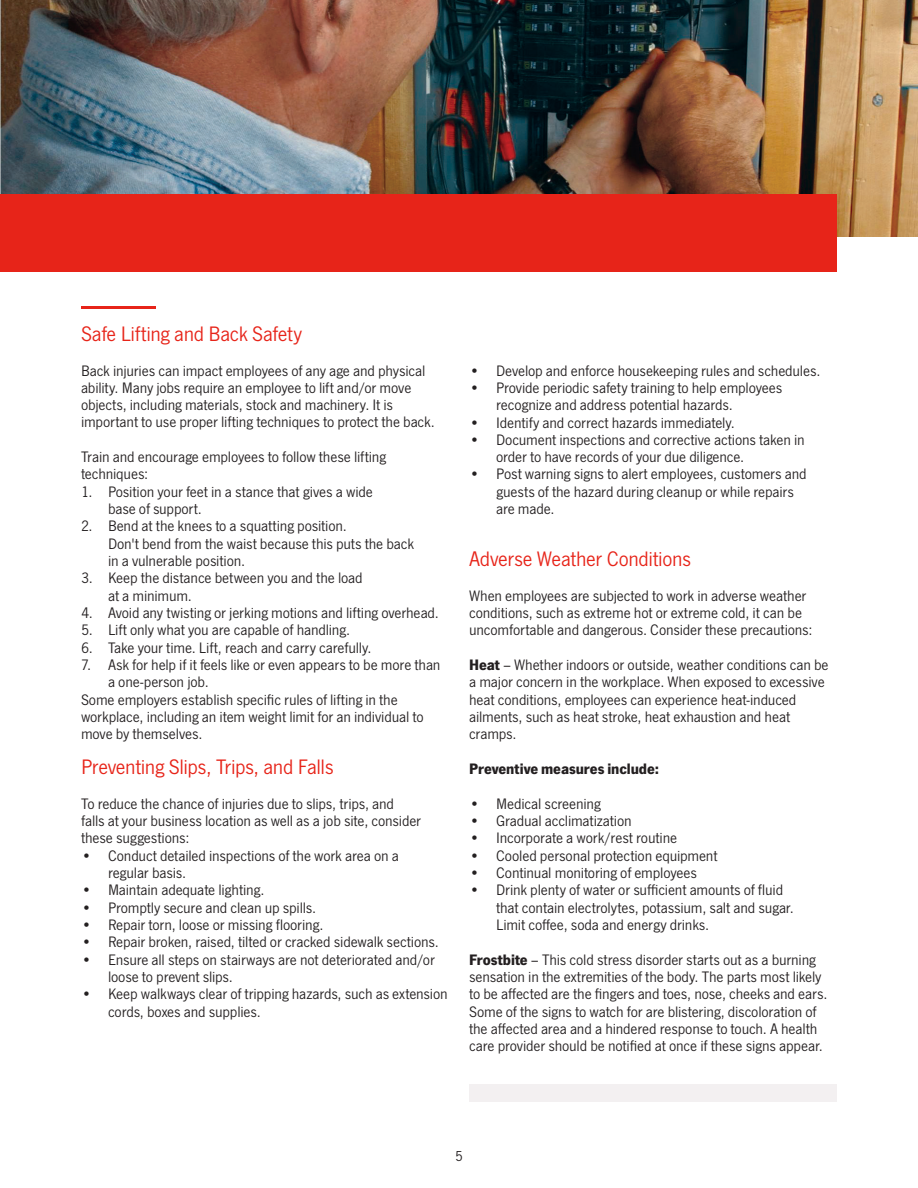
<style>
.page{position:relative;width:918px;height:1188px;background:#fff}
.page>*{position:absolute;margin:0;border:0;box-sizing:border-box;transform-origin:0 0}
.subhead_-_medium_-_r{font:21.75px "SF News Gothic";letter-spacing:-.02em;color:#e72419}
.body{font:15.75px/17.4px "SF News Gothic";letter-spacing:-.01em;color:#231f20}
.subhead_-_small_-_bo{font:700 15.75px "SF News Gothic";letter-spacing:-.005em;color:#231f20}
.t1{font:15px "SF News Gothic";color:#231f20}
.s1{font-weight:700}
</style>
<div class="page">
<img style="left:0;top:0;width:918px;height:237px">
<div style="left:0;top:194px;width:837px;height:78px;background:#e72419"></div>
<hr style="left:81px;top:306px;width:75px;height:2px;background:#e72419">
<div style="left:469px;top:1084px;width:368px;height:18px;background:#f3f0f1"></div>
<p class="subhead_-_medium_-_r" style="left:81px;top:322px;width:223px">Safe Lifting and Back Safety</p>
<p class="body" style="left:81px;top:362px;width:355px">Back injuries can impact employees of any age and physical ability. Many jobs require an employee to lift and/or move objects, including materials, stock and machinery. It is important to use proper lifting techniques to protect the back.</p>
<p class="body" style="left:81px;top:449px;width:307px">Train and encourage employees to follow these lifting techniques:</p>
<p class="body" style="left:108px;top:483px;width:267px;text-indent:-27px">1. Position your feet in a stance that gives a wide base of support.</p>
<p class="body" style="left:108px;top:518px;width:308px;text-indent:-27px">2. Bend at the knees to a squatting position.<br>Don't bend from the waist because this puts the back in a vulnerable position.</p>
<p class="body" style="left:108px;top:570px;width:256px;text-indent:-27px">3. Keep the distance between you and the load at a minimum.</p>
<p class="body" style="left:81px;top:604px;width:359px">4. Avoid any twisting or jerking motions and lifting overhead.</p>
<p class="body" style="left:81px;top:622px;width:271px">5. Lift only what you are capable of handling.</p>
<p class="body" style="left:81px;top:639px;width:292px">6. Take your time. Lift, reach and carry carefully.</p>
<p class="body" style="left:108px;top:656px;width:334px;text-indent:-27px">7. Ask for help if it feels like or even appears to be more than a one-person job.</p>
<p class="body" style="left:81px;top:691px;width:344px">Some employers establish specific rules of lifting in the workplace, including an item weight limit for an individual to move by themselves.</p>
<p class="subhead_-_medium_-_r" style="left:81px;top:755px;width:254px">Preventing Slips, Trips, and Falls</p>
<p class="body" style="left:81px;top:795px;width:342px">To reduce the chance of injuries due to slips, trips, and falls at your business location as well as a job site, consider these suggestions:</p>
<p class="body" style="left:108px;top:847px;width:293px;text-indent:-27px">• Conduct detailed inspections of the work area on a regular basis.</p>
<p class="body" style="left:81px;top:882px;width:185px">• Maintain adequate lighting.</p>
<p class="body" style="left:81px;top:899px;width:237px">• Promptly secure and clean up spills.</p>
<p class="body" style="left:81px;top:916px;width:244px">• Repair torn, loose or missing flooring.</p>
<p class="body" style="left:81px;top:934px;width:359px">• Repair broken, raised, tilted or cracked sidewalk sections.</p>
<p class="body" style="left:108px;top:951px;width:328px;text-indent:-27px">• Ensure all steps on stairways are not deteriorated and/or loose to prevent slips.</p>
<p class="body" style="left:108px;top:986px;width:341px;text-indent:-27px">• Keep walkways clear of tripping hazards, such as extension cords, boxes and supplies.</p>
<p class="body" style="left:469px;top:362px;width:353px">• Develop and enforce housekeeping rules and schedules.</p>
<p class="body" style="left:496px;top:379px;width:288px;text-indent:-27px">• Provide periodic safety training to help employees recognize and address potential hazards.</p>
<p class="body" style="left:469px;top:414px;width:267px">• Identify and correct hazards immediately.</p>
<p class="body" style="left:496px;top:431px;width:310px;text-indent:-27px">• Document inspections and corrective actions taken in order to have records of your due diligence.</p>
<p class="body" style="left:496px;top:466px;width:312px;text-indent:-27px">• Post warning signs to alert employees, customers and guests of the hazard during cleanup or while repairs are made.</p>
<p class="subhead_-_medium_-_r" style="left:469px;top:547px;width:223px">Adverse Weather Conditions</p>
<p class="body" style="left:469px;top:587px;width:345px">When employees are subjected to work in adverse weather conditions, such as extreme hot or extreme cold, it can be uncomfortable and dangerous. Consider these precautions:</p>
<p class="body" style="left:469px;top:656px;width:361px"><span class="s1">Heat</span> – Whether indoors or outside, weather conditions can be a major concern in the workplace. When exposed to excessive heat conditions, employees can experience heat-induced ailments, such as heat stroke, heat exhaustion and heat cramps.</p>
<p class="subhead_-_small_-_bo" style="left:469px;top:759px;width:191px">Preventive measures include:</p>
<p class="body" style="left:469px;top:795px;width:133px">• Medical screening</p>
<p class="body" style="left:469px;top:812px;width:164px">• Gradual acclimatization</p>
<p class="body" style="left:469px;top:830px;width:210px">• Incorporate a work/rest routine</p>
<p class="body" style="left:469px;top:847px;width:250px">• Cooled personal protection equipment</p>
<p class="body" style="left:469px;top:864px;width:229px">• Continual monitoring of employees</p>
<p class="body" style="left:496px;top:882px;width:299px;text-indent:-27px">• Drink plenty of water or sufficient amounts of fluid that contain electrolytes, potassium, salt and sugar.<br>Limit coffee, soda and energy drinks.</p>
<p class="body" style="left:469px;top:951px;width:360px"><span class="s1">Frostbite</span> – This cold stress disorder starts out as a burning sensation in the extremities of the body. The parts most likely to be affected are the fingers and toes, nose, cheeks and ears.<br>Some of the signs to watch for are blistering, discoloration of the affected area and a hindered response to touch. A health care provider should be notified at once if these signs appear.</p>
<p class="t1" style="left:455px;top:1148px;width:9px">5</p>
</div>
